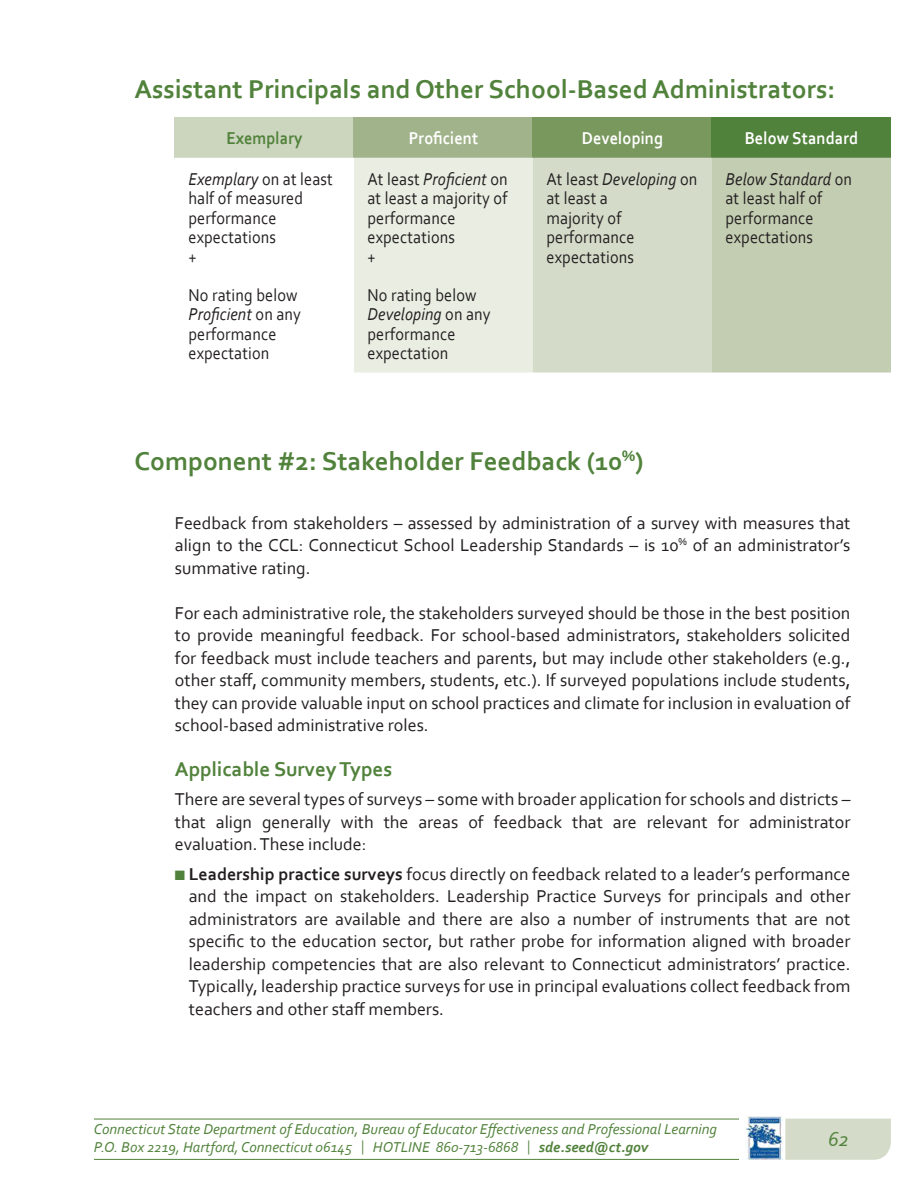
<style>
.page{position:relative;width:918px;height:1188px;background:#fff}
.page>*{position:absolute;margin:0;border:0;box-sizing:border-box;transform-origin:0 0}
.Head_Cap_A__sub_1{font:700 27px "Corbel";color:#51823b}
.Sub_2_head{font:700 21px "Corbel";color:#51823b}
.t1{font:italic 21px "Corbel";color:#51823b}
.Body_Main{font:18px/22.5px "Corbel";color:#231f20;text-align:justify}
.Contents_Sub{font:18px/19.5px "Corbel";letter-spacing:.01em;color:#231f20;scale:.9 1}
.Contents_Sub-2{font:700 18px "Corbel";letter-spacing:.01em;color:#fff;scale:.9 1}
.Contents_Sub-3{font:700 18px "Corbel";letter-spacing:.01em;color:#51823b;scale:.9 1}
.t2{font:italic 15px/18px "Corbel";color:#51823b}
.s1{font-style:italic}
.s2{color:#51823b}
.s3{font-weight:700}
.s4{font-style:normal}
</style>
<div class="page">
<hr style="left:94px;top:1119px;width:645px;height:1px;background:#51823b">
<hr style="left:94px;top:1159px;width:645px;height:1px;background:#51823b">
<div style="left:785px;top:1119px;width:106px;height:41px;background:#d4dbc9"></div>
<img style="left:745px;top:1117px;width:37px;height:43px">
<div style="left:175px;top:117px;width:179px;height:41px;background:#ccd5be"></div>
<div style="left:354px;top:117px;width:179px;height:41px;background:#a0b38a"></div>
<div style="left:533px;top:117px;width:179px;height:41px;background:#79985e"></div>
<div style="left:712px;top:117px;width:179px;height:41px;background:#51823b"></div>
<svg style="left:354px;top:158px;width:537px;height:215px;background:#d5dcc9"></svg>
<p class="Head_Cap_A__sub_1" style="left:134px;top:72px;width:703px">Assistant Principals and Other School-Based Administrators:</p>
<p class="Contents_Sub-3" style="left:226px;top:127px;width:86px">Exemplary</p>
<p class="Contents_Sub-2" style="left:409px;top:127px;width:79px">Proficient</p>
<p class="Contents_Sub-2" style="left:582px;top:127px;width:91px">Developing</p>
<p class="Contents_Sub-2" style="left:745px;top:127px;width:128px">Below Standard</p>
<p class="Contents_Sub" style="left:188px;top:168px;width:162px"><span class="s1">Exemplary</span> on at least half of measured performance expectations</p>
<p class="Contents_Sub" style="left:188px;top:246px;width:11px">+</p>
<p class="Contents_Sub" style="left:367px;top:168px;width:157px">At least <span class="s1">Proficient</span> on at least a majority of performance expectations</p>
<p class="Contents_Sub" style="left:367px;top:246px;width:11px">+</p>
<p class="Contents_Sub" style="left:546px;top:168px;width:169px">At least <span class="s1">Developing</span> on at least a<br>majority of performance expectations</p>
<p class="Contents_Sub" style="left:725px;top:168px;width:142px"><span class="s1">Below Standard</span> on at least half of performance expectations</p>
<p class="Contents_Sub" style="left:188px;top:284px;width:127px">No rating below<br><span class="s1">Proficient</span> on any performance expectation</p>
<p class="Contents_Sub" style="left:367px;top:284px;width:138px">No rating below<br><span class="s1">Developing</span> on any performance expectation</p>
<p class="Head_Cap_A__sub_1" style="left:134px;top:444px;width:511px">Component #2: Stakeholder Feedback (10<sup>%</sup>)</p>
<p class="Body_Main" style="left:175px;top:511px;width:677px">Feedback from stakeholders – assessed by administration of a survey with measures that align to the CCL: Connecticut School Leadership Standards – is 10<sup>%</sup> of an administrator’s summative rating.</p>
<p class="Body_Main" style="left:175px;top:601px;width:677px">For each administrative role, the stakeholders surveyed should be those in the best position to provide meaningful feedback. For school-based administrators, stakeholders solicited for feedback must include teachers and parents, but may include other stakeholders (e.g., other staff, community members, students, etc.). If surveyed populations include students, they can provide valuable input on school practices and climate for inclusion in evaluation of school-based administrative roles.</p>
<p class="Sub_2_head" style="left:175px;top:756px;width:219px">Applicable Survey Types</p>
<p class="Body_Main" style="left:175px;top:788px;width:677px">There are several types of surveys – some with broader application for schools and districts – that align generally with the areas of feedback that are relevant for administrator evaluation. These include:</p>
<p class="Body_Main" style="left:189px;top:862px;width:663px;text-indent:-14px"><span class="s2">■</span> <span class="s3">Leadership practice surveys</span> focus directly on feedback related to a leader’s performance and the impact on stakeholders. Leadership Practice Surveys for principals and other administrators are available and there are also a number of instruments that are not specific to the education sector, but rather probe for information aligned with broader leadership competencies that are also relevant to Connecticut administrators’ practice.<br>Typically, leadership practice surveys for use in principal evaluations collect feedback from teachers and other staff members.</p>
<p class="t2" style="left:94px;top:1120px;width:625px">Connecticut State Department of Education, Bureau of Educator Effectiveness and Professional Learning<br>P.O. Box 2219, Hartford, Connecticut 06145 <span class="s4">|</span> HOTLINE 860-713-6868 <span class="s4">|</span> <span class="s3">sde.seed@ct.gov</span></p>
<p class="t1" style="left:828px;top:1127px;width:22px">62</p>
</div>
